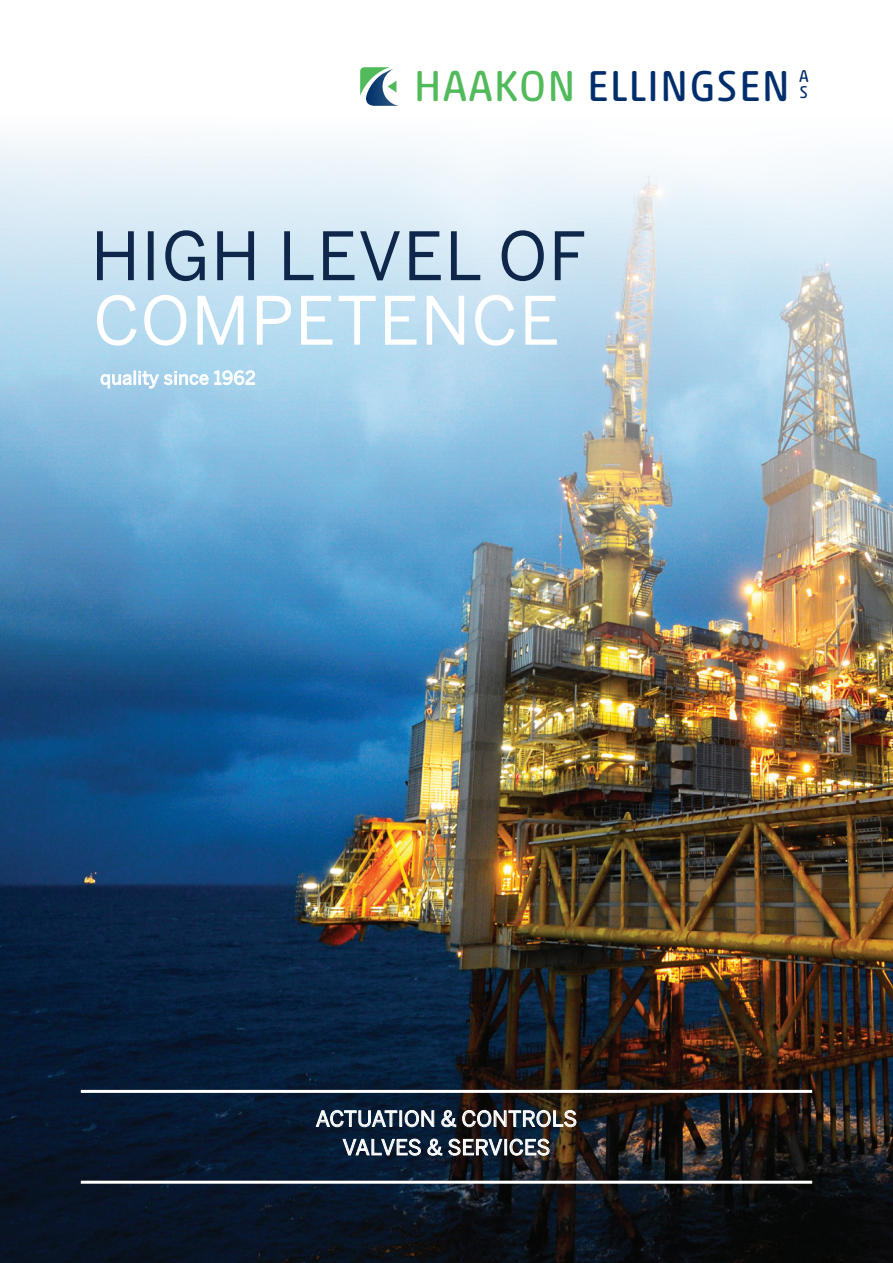
<style>
.page{position:relative;width:893px;height:1263px;background:#fff}
.page>*{position:absolute;margin:0;border:0;box-sizing:border-box;transform-origin:0 0}
.t1{font:43.95px "Akko Rounded Pro";letter-spacing:.025em;color:#002e6c}
.t2{font:21px "Benton Sans";letter-spacing:.01em;color:#fff}
.t3{font:18px "Benton Sans";letter-spacing:.02em;color:#fff}
.t4{font:17.4px "Akko Rounded Pro";color:#002e6c}
.s1{color:#51ba5b}
</style>
<div class="page">
<img style="left:0;top:141px;width:893px;height:1122px">
<svg style="left:316px;top:1110px;width:118px;height:17px;background:#526273"></svg>
<svg style="left:441px;top:1110px;width:15px;height:17px"></svg>
<svg style="left:462px;top:1110px;width:114px;height:17px;background:#646263"></svg>
<svg style="left:343px;top:1139px;width:78px;height:17px"></svg>
<svg style="left:427px;top:1139px;width:15px;height:17px"></svg>
<svg style="left:448px;top:1139px;width:102px;height:17px;background:#62666c"></svg>
<svg style="left:97px;top:295px;width:460px;height:51px"></svg>
<svg style="left:97px;top:230px;width:487px;height:51px;background:#9fb6c9"></svg>
<svg style="left:101px;top:370px;width:154px;height:18px;background:#bdddf0"></svg>
<hr style="left:81px;top:1181px;width:731px;height:3px;background:#fff">
<hr style="left:81px;top:1090px;width:731px;height:3px;background:#fff">
<svg style="left:360px;top:67px;width:38px;height:39px"></svg>
<p class="t3" style="left:100px;top:367px;width:157px">quality since 1962</p>
<p class="t1" style="left:414px;top:59px;width:378px"><span class="s1">HAAKON</span> ELLINGSEN</p>
<p class="t4" style="left:799px;top:66px;width:11px">A</p>
<p class="t4" style="left:800px;top:82px;width:10px">S</p>
<p class="t2" style="left:316px;top:1106px;width:263px">ACTUATION &amp; CONTROLS</p>
<p class="t2" style="left:343px;top:1135px;width:209px">VALVES &amp; SERVICES</p>
</div>
